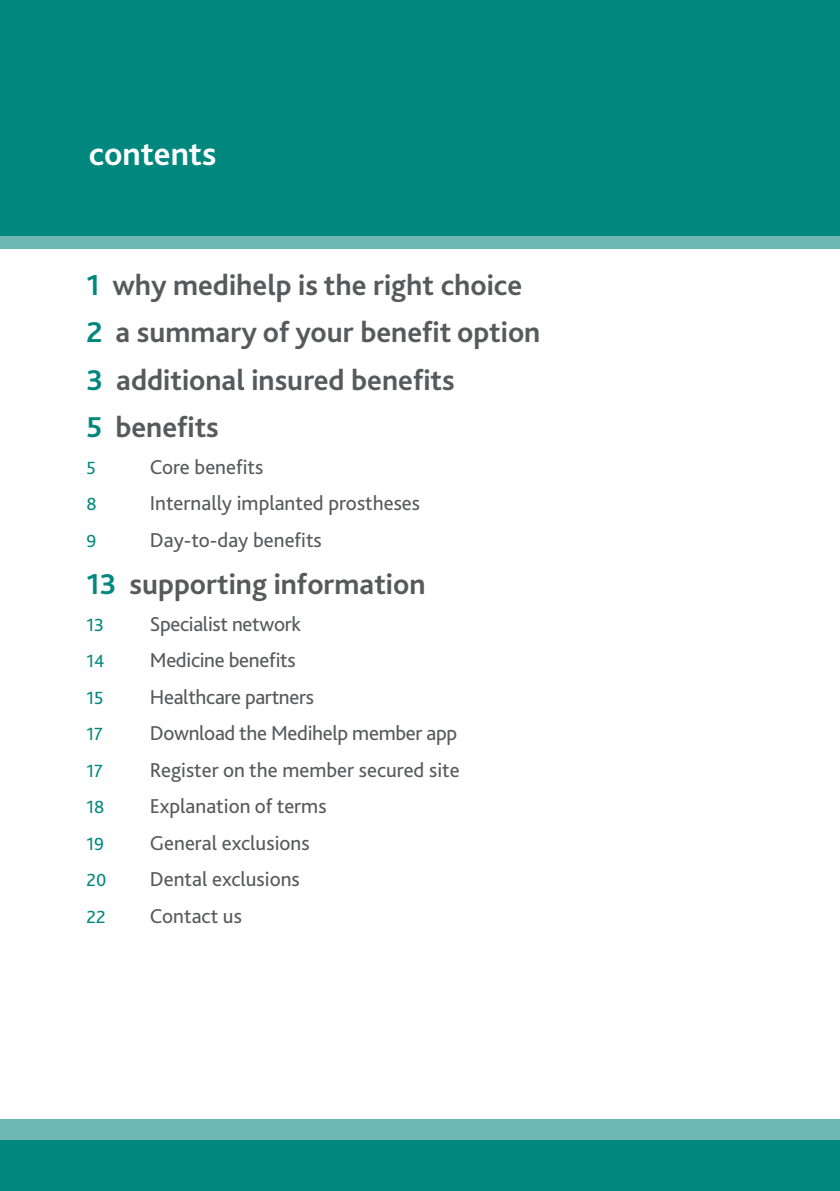
<style>
.page{position:relative;width:840px;height:1191px;background:#fff}
.page>*{position:absolute;margin:0;border:0;box-sizing:border-box;transform-origin:0 0}
.t1{font:700 34px "Bliss 2";color:#fff}
.t2{font:700 30px/47.4px "Bliss 2";color:#58595b}
.t3{font:21px "Bliss 2";color:#58595b}
.t4{font:18.4px "Bliss 2";color:#00887e}
.s1{color:#00887e}
</style>
<div class="page">
<div style="left:0;top:0;width:839px;height:237px;background:#00887e"></div>
<div style="left:0;top:1140px;width:839px;height:51px;background:#00887e"></div>
<div style="left:0;top:237px;width:839px;height:12px;background:#6db7b3"></div>
<div style="left:0;top:1119px;width:839px;height:21px;background:#6db7b3"></div>
<h1 class="t1" style="left:89px;top:132px;width:129px">contents</h1>
<h2 class="t2" style="left:86px;top:260px;width:455px"><span class="s1">1</span> why medihelp is the right choice<br><span class="s1">2</span> a summary of your benefit option<br><span class="s1">3</span> additional insured benefits<br><span class="s1">5</span> benefits</h2>
<p class="t4" style="left:86px;top:456px;width:11px">5</p>
<p class="t3" style="left:150px;top:453px;width:115px">Core benefits</p>
<p class="t4" style="left:86px;top:492px;width:12px">8</p>
<p class="t3" style="left:150px;top:490px;width:272px">Internally implanted prostheses</p>
<p class="t4" style="left:86px;top:529px;width:11px">9</p>
<p class="t3" style="left:150px;top:526px;width:173px">Day-to-day benefits</p>
<h2 class="t2" style="left:86px;top:559px;width:340px"><span class="s1">13</span> supporting information</h2>
<p class="t4" style="left:86px;top:613px;width:19px">13</p>
<p class="t3" style="left:150px;top:610px;width:153px">Specialist network</p>
<p class="t4" style="left:86px;top:649px;width:20px">14</p>
<p class="t3" style="left:150px;top:647px;width:147px">Medicine benefits</p>
<p class="t4" style="left:86px;top:686px;width:19px">15</p>
<p class="t3" style="left:150px;top:683px;width:166px">Healthcare partners</p>
<p class="t4" style="left:86px;top:722px;width:18px">17</p>
<p class="t3" style="left:150px;top:720px;width:309px">Download the Medihelp member app</p>
<p class="t4" style="left:86px;top:759px;width:18px">17</p>
<p class="t3" style="left:150px;top:757px;width:311px">Register on the member secured site</p>
<p class="t4" style="left:86px;top:796px;width:20px">18</p>
<p class="t3" style="left:150px;top:793px;width:178px">Explanation of terms</p>
<p class="t4" style="left:86px;top:832px;width:19px">19</p>
<p class="t3" style="left:150px;top:830px;width:161px">General exclusions</p>
<p class="t4" style="left:86px;top:869px;width:21px">20</p>
<p class="t3" style="left:150px;top:866px;width:151px">Dental exclusions</p>
<p class="t4" style="left:86px;top:905px;width:20px">22</p>
<p class="t3" style="left:150px;top:903px;width:94px">Contact us</p>
</div>
